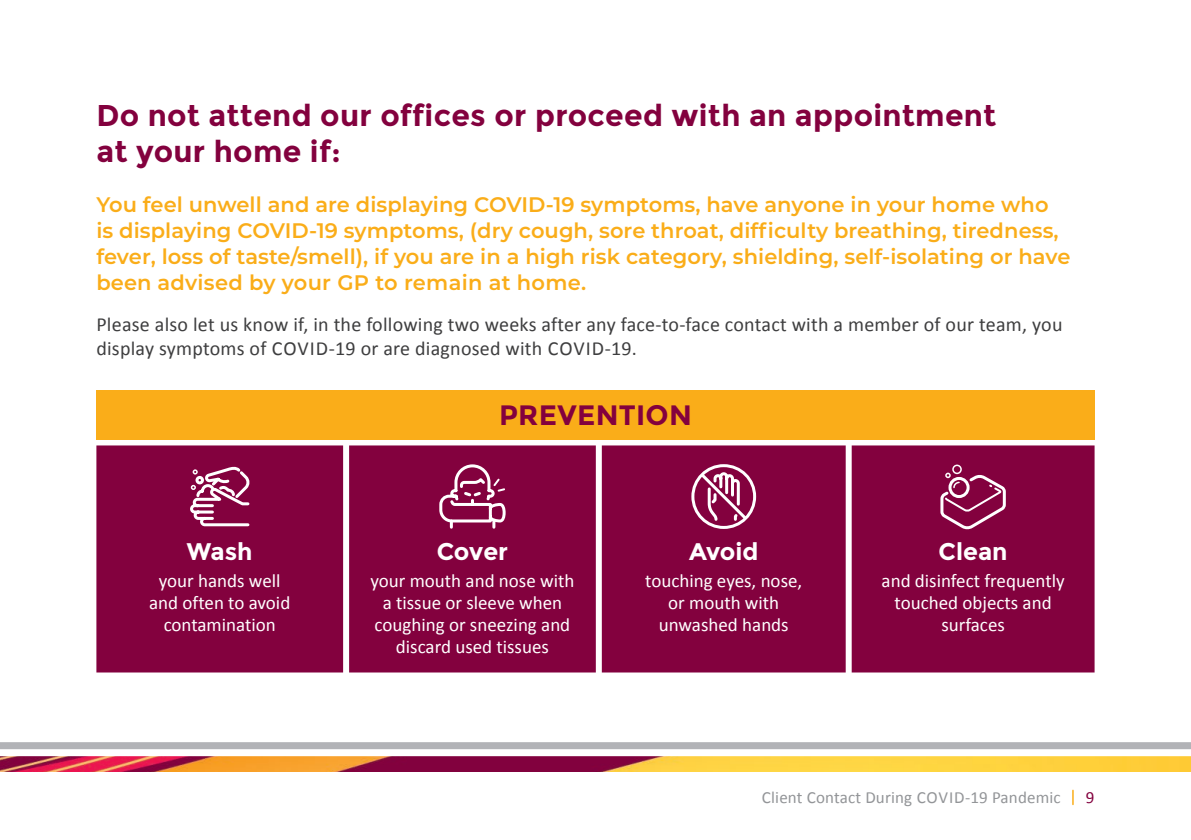
<style>
.page{position:relative;width:1191px;height:840px;background:#fff}
.page>*{position:absolute;margin:0;border:0;box-sizing:border-box;transform-origin:0 0}
.t1{font:700 30px/36px "Montserrat";letter-spacing:.01em;color:#83013e}
.t2{font:700 28px "Montserrat";letter-spacing:.01em;color:#83013e}
.t3{font:700 24px "Montserrat";color:#fff}
.t4{font:600 21px/26px "Montserrat";letter-spacing:.005em;color:#faad19}
.t5{font:20px/24px "Calibri";letter-spacing:.01em;color:#3e3e3f}
.t6{font:19px/22px "Calibri";color:#fff;text-align:center}
.t7{font:17px "Calibri";letter-spacing:.01em;color:#939598}
.t8{font:17px "Calibri";color:#83013e}
</style>
<div class="page">
<div style="left:96px;top:390px;width:998px;height:49px;background:#faad19"></div>
<div style="left:96px;top:445px;width:998px;height:227px;background:#83013e"></div>
<svg style="left:188px;top:464px;width:65px;height:63px"></svg>
<svg style="left:438px;top:462px;width:69px;height:65px"></svg>
<div style="left:691px;top:464px;width:65px;height:64px;border:3px solid #fff;border-radius:50%"></div>
<svg style="left:697px;top:470px;width:53px;height:52px"></svg>
<svg style="left:938px;top:463px;width:69px;height:67px;background:#992f61"></svg>
<img style="left:0;top:756px;width:1191px;height:15px">
<svg style="left:1072px;top:789px;width:1px;height:15px"></svg>
<svg style="left:0;top:748px;width:1191px;height:2px"></svg>
<svg style="left:0;top:742px;width:1191px;height:6px;background:#b4b5b9"></svg>
<p class="t1" style="left:96px;top:97px;width:901px">Do not attend our offices or proceed with an appointment at your home if:</p>
<p class="t4" style="left:96px;top:190px;width:975px">You feel unwell and are displaying COVID-19 symptoms, have anyone in your home who is displaying COVID-19 symptoms, (dry cough, sore throat, difficulty breathing, tiredness, fever, loss of taste/smell), if you are in a high risk category, shielding, self-isolating or have been advised by your GP to remain at home.</p>
<p class="t5" style="left:96px;top:311px;width:967px">Please also let us know if, in the following two weeks after any face-to-face contact with a member of our team, you display symptoms of COVID-19 or are diagnosed with COVID-19.</p>
<p class="t3" style="left:187px;top:536px;width:67px">Wash</p>
<p class="t6" style="left:149px;top:569px;width:143px">your hands well and often to avoid contamination</p>
<p class="t2" style="left:499px;top:398px;width:194px">PREVENTION</p>
<p class="t3" style="left:437px;top:536px;width:73px">Cover</p>
<p class="t6" style="left:370px;top:569px;width:205px">your mouth and nose with a tissue or sleeve when coughing or sneezing and discard used tissues</p>
<p class="t3" style="left:689px;top:536px;width:71px">Avoid</p>
<p class="t6" style="left:645px;top:569px;width:159px">touching eyes, nose, or mouth with unwashed hands</p>
<p class="t3" style="left:938px;top:536px;width:70px">Clean</p>
<p class="t6" style="left:881px;top:569px;width:185px">and disinfect frequently touched objects and surfaces</p>
<p class="t7" style="left:762px;top:784px;width:300px">Client Contact During COVID-19 Pandemic</p>
<p class="t8" style="left:1086px;top:784px;width:10px">9</p>
</div>
